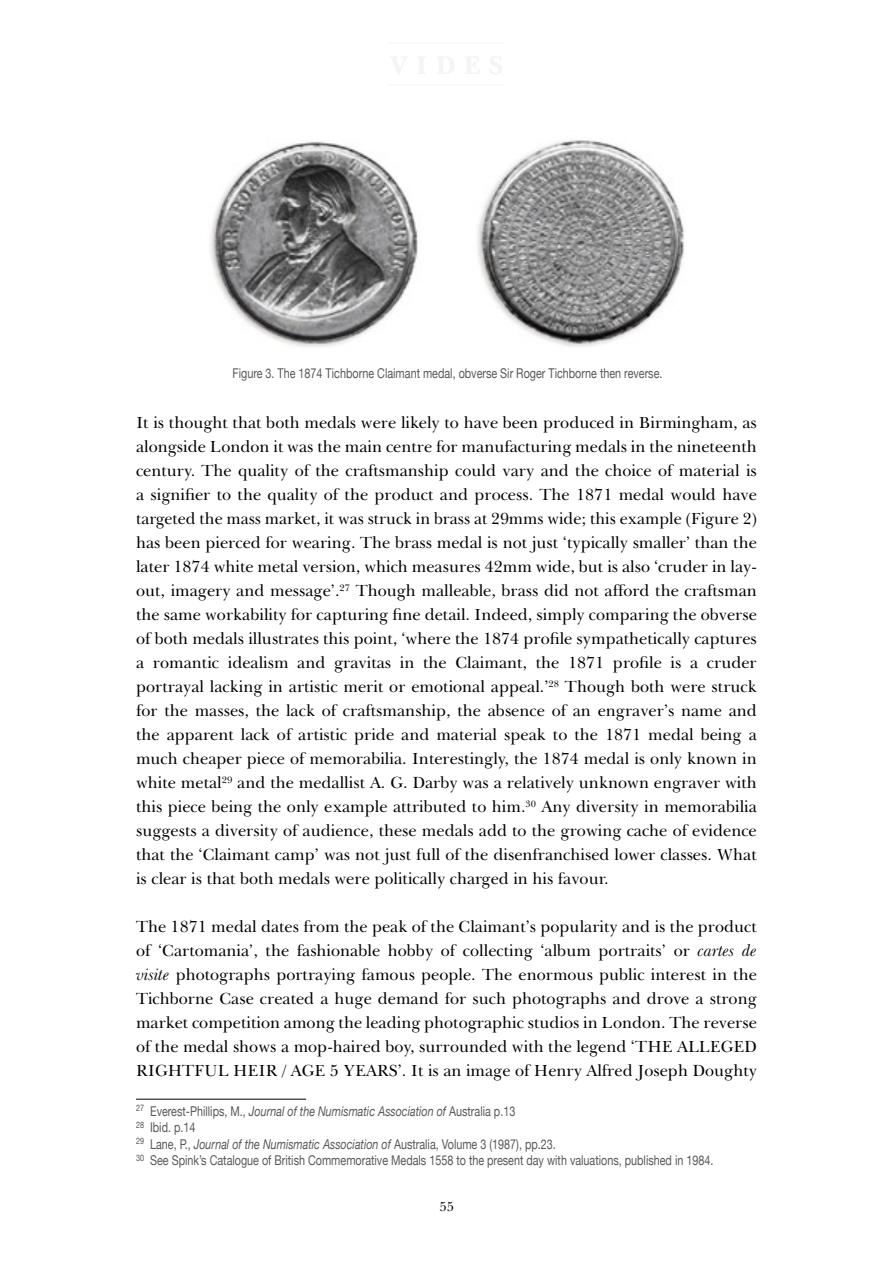
<style>
.page{position:relative;width:893px;height:1263px;background:#fff}
.page>*{position:absolute;margin:0;border:0;box-sizing:border-box;transform-origin:0 0}
.t1{font:16.5px/24px "Baskerville BT";color:#000;text-align:justify}
.t2{font:13.5px/16.5px "Helvetica Neue";color:#58585a;scale:.8 1}
.t3{font:13.5px "Baskerville BT";color:#000}
.s1{font-style:italic}
</style>
<div class="page">
<hr style="left:389px;top:85px;width:114px;height:1px;background:#f6f6f6">
<hr style="left:389px;top:42px;width:114px;height:1px;background:#f6f6f6">
<hr style="left:136px;top:1099px;width:170px;height:1px;background:#000">
<img style="left:210px;top:140px;width:475px;height:207px">
<p class="t2" style="left:233px;top:364px;width:539px">Figure 3. The 1874 Tichborne Claimant medal, obverse Sir Roger Tichborne then reverse.</p>
<p class="t1" style="left:136px;top:411px;width:622px">It is thought that both medals were likely to have been produced in Birmingham, as alongside London it was the main centre for manufacturing medals in the nineteenth century. The quality of the craftsmanship could vary and the choice of material is a signifier to the quality of the product and process. The 1871 medal would have targeted the mass market, it was struck in brass at 29mms wide; this example (Figure 2) has been pierced for wearing. The brass medal is not just ‘typically smaller’ than the later 1874 white metal version, which measures 42mm wide, but is also ‘cruder in lay&shy;out, imagery and message’.<sup>27</sup> Though malleable, brass did not afford the craftsman the same workability for capturing fine detail. Indeed, simply comparing the obverse of both medals illustrates this point, ‘where the 1874 profile sympathetically captures a romantic idealism and gravitas in the Claimant, the 1871 profile is a cruder portrayal lacking in artistic merit or emotional appeal.’<sup>28</sup> Though both were struck for the masses, the lack of craftsmanship, the absence of an engraver’s name and the apparent lack of artistic pride and material speak to the 1871 medal being a much cheaper piece of memorabilia. Interestingly, the 1874 medal is only known in white metal<sup>29</sup> and the medallist A. G. Darby was a relatively unknown engraver with this piece being the only example attributed to him.<sup>30</sup> Any diversity in memorabilia suggests a diversity of audience, these medals add to the growing cache of evidence that the ‘Claimant camp’ was not just full of the disenfranchised lower classes. What is clear is that both medals were politically charged in his favour.</p>
<p class="t1" style="left:136px;top:915px;width:622px">The 1871 medal dates from the peak of the Claimant’s popularity and is the product of ‘Cartomania’, the fashionable hobby of collecting ‘album portraits’ or <span class="s1">cartes de visite</span> photographs portraying famous people. The enormous public interest in the Tichborne Case created a huge demand for such photographs and drove a strong market competition among the leading photographic studios in London. The reverse of the medal shows a mop-haired boy, surrounded with the legend ‘THE ALLEGED RIGHTFUL HEIR / AGE 5 YEARS’. It is an image of Henry Alfred Joseph Doughty</p>
<p class="t2" style="left:136px;top:1102px;width:723px"><sup>27</sup> Everest-Phillips, M., <span class="s1">Journal of the Numismatic Association of</span> Australia p.13<br><sup>28</sup> Ibid. p.14<br><sup>29</sup> Lane, P., <span class="s1">Journal of the Numismatic Association of</span> Australia, Volume 3 (1987), pp.23.<br><sup>30</sup> See Spink’s Catalogue of British Commemorative Medals 1558 to the present day with valuations, published in 1984.</p>
<p class="t3" style="left:439px;top:1198px;width:16px">55</p>
</div>
